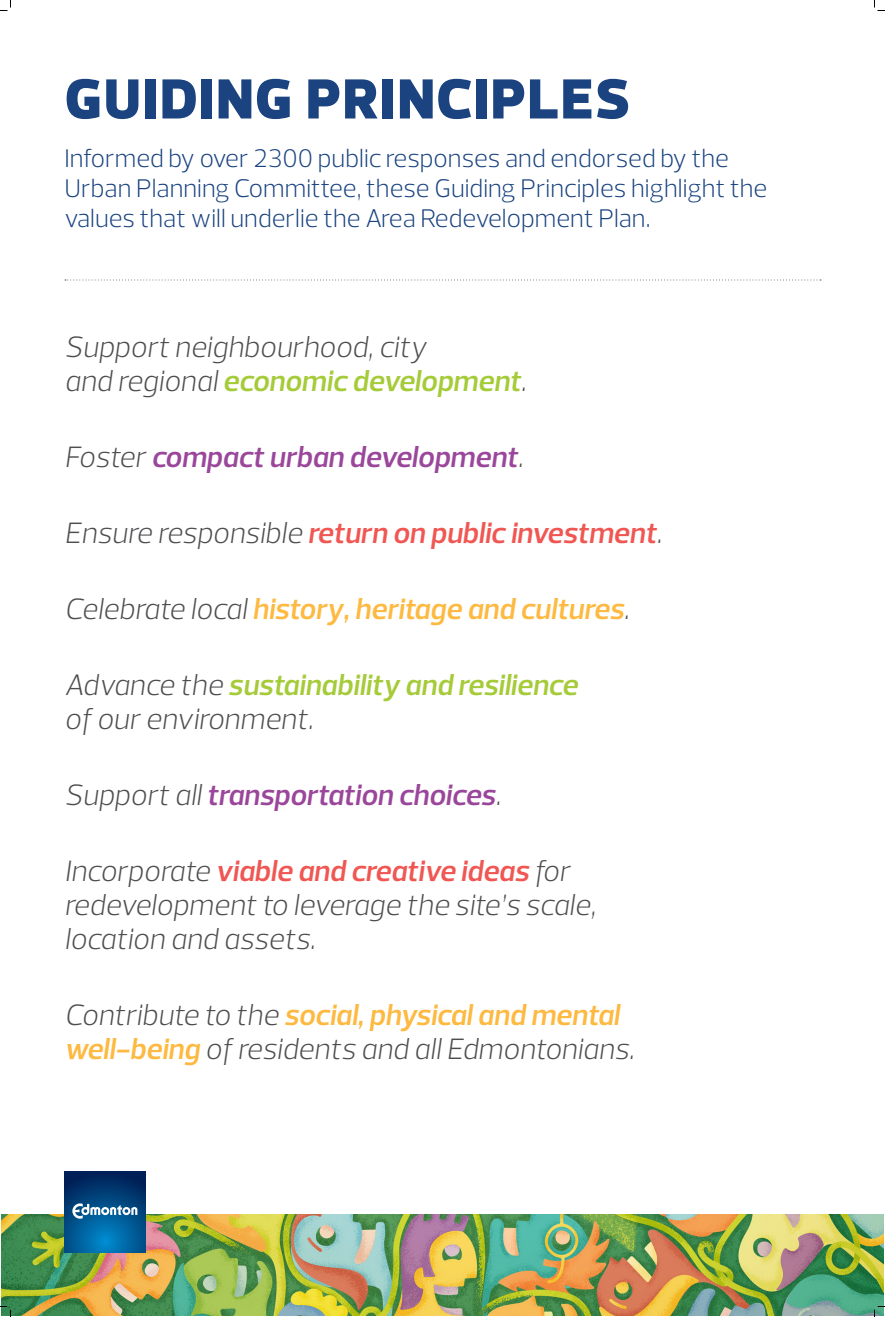
<style>
.page{position:relative;width:885px;height:1317px;background:#fff}
.page>*{position:absolute;margin:0;border:0;box-sizing:border-box;transform-origin:0 0}
._1_Page_Title{font:900 57.5px "Prelo";letter-spacing:.04em;color:#1a4380}
.Special__Extra_Large{font:italic 300 30px/34px "Prelo";color:#4f4d50}
.Special__Extra_Large-2{font:italic 600 30px "Prelo";color:#9a479b}
.Special__Extra_Large-3{font:italic 600 30px "Prelo";color:#f05753}
.Special__Extra_Large-4{font:italic 600 30px "Prelo";color:#fdb940}
.Special__Large{font:300 26px/30px "Prelo";color:#1a4380}
.s1{font-weight:600;color:#a5cb39}
.s2{font-weight:300;color:#4f4d50}
.s3{font-weight:600;color:#f05753}
.s4{font-weight:600;color:#fdb940}
</style>
<div class="page">
<img style="left:2px;top:1215px;width:882px;height:101px">
<svg style="left:64px;top:1172px;width:82px;height:80px;background:#004a85"></svg>
<svg style="left:72px;top:1203px;width:65px;height:16px"></svg>
<svg style="left:65px;top:280px;width:756px;height:1px"></svg>
<svg style="left:0;top:0;width:11px;height:11px"></svg>
<svg style="left:0;top:1306px;width:11px;height:11px"></svg>
<svg style="left:874px;top:0;width:11px;height:11px"></svg>
<svg style="left:874px;top:1306px;width:11px;height:11px"></svg>
<p class="_1_Page_Title" style="left:65px;top:64px;width:566px">GUIDING PRINCIPLES</p>
<p class="Special__Large" style="left:64px;top:143px;width:704px">Informed by over 2300 public responses and endorsed by the<br>Urban Planning Committee, these Guiding Principles highlight the values that will underlie the Area Redevelopment Plan.</p>
<p class="Special__Extra_Large" style="left:64px;top:330px;width:463px">Support neighbourhood, city<br>and regional <span class="s1">economic development</span>.</p>
<p class="Special__Extra_Large-2" style="left:64px;top:439px;width:460px"><span class="s2">Foster</span> compact urban development<span class="s2">.</span></p>
<p class="Special__Extra_Large-3" style="left:64px;top:515px;width:599px"><span class="s2">Ensure responsible</span> return on public investment<span class="s2">.</span></p>
<p class="Special__Extra_Large-4" style="left:64px;top:591px;width:566px"><span class="s2">Celebrate local</span> history, heritage and cultures<span class="s2">.</span></p>
<p class="Special__Extra_Large" style="left:64px;top:668px;width:515px">Advance the <span class="s1">sustainability and resilience </span>of our environment.</p>
<p class="Special__Extra_Large-2" style="left:64px;top:777px;width:438px"><span class="s2">Support all</span> transportation choices<span class="s2">.</span></p>
<p class="Special__Extra_Large" style="left:64px;top:854px;width:533px">Incorporate <span class="s3">viable and creative ideas</span> for redevelopment to leverage the site’s scale, location and assets.</p>
<p class="Special__Extra_Large" style="left:64px;top:998px;width:571px">Contribute to the <span class="s4">social, physical and mental well-being</span> of residents and all Edmontonians.</p>
</div>
